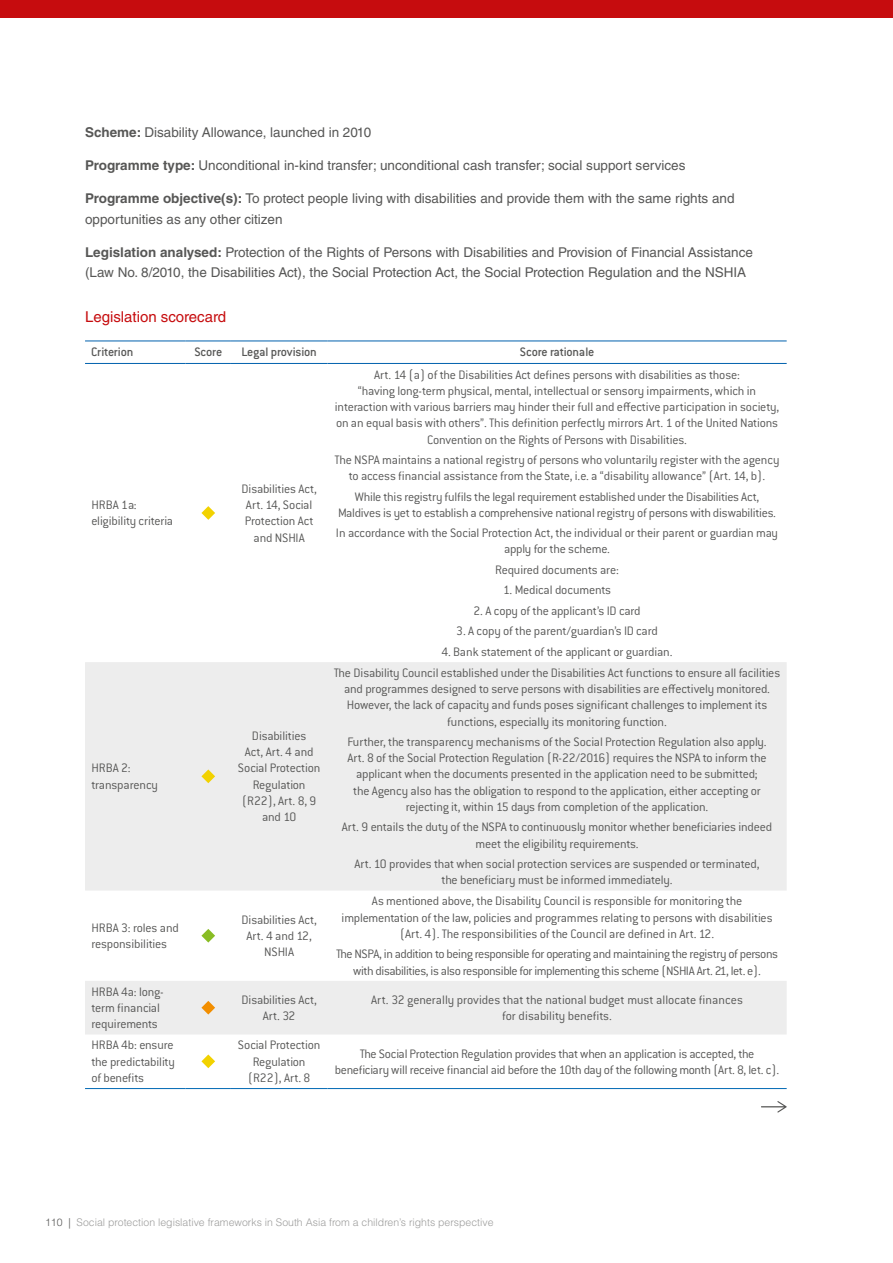
<style>
.page{position:relative;width:893px;height:1263px;background:#fff}
.page>*{position:absolute;margin:0;border:0;box-sizing:border-box;transform-origin:0 0}
.t1{font:15px "Helvetica LT Std";color:#c60c0e}
.t2{font:13.5px/16.2px "Conduit ITC Light";letter-spacing:-.015em;color:#575756;text-align:center}
.t3{font:13.5px/20.2px "Helvetica LT Std";color:#575756}
.t4{font:13.5px/16.2px "Conduit ITC Light";letter-spacing:-.035em;color:#575756;text-align:center}
.t5{font:13.5px "Conduit ITC Medium";letter-spacing:-.015em;color:#575756}
.t6{font:300 10.5px "Helvetica LT Std";color:#9d9d9c}
.s1{font-weight:700}
.s2{color:#575756}
</style>
<div class="page">
<div style="left:0;top:0;width:893px;height:18px;background:#c60c0e"></div>
<svg style="left:85px;top:662px;width:702px;height:372px;fill:#ededed"></svg>
<hr style="left:85px;top:1088px;width:101px;height:1px;background:#0069b4">
<hr style="left:186px;top:1088px;width:45px;height:1px;background:#0069b4">
<hr style="left:231px;top:1088px;width:96px;height:1px;background:#0069b4">
<hr style="left:327px;top:1088px;width:460px;height:1px;background:#0069b4">
<hr style="left:85px;top:341px;width:101px;height:1px;background:#0061ad">
<hr style="left:186px;top:341px;width:45px;height:1px;background:#0061ad">
<hr style="left:231px;top:341px;width:96px;height:1px;background:#0061ad">
<hr style="left:327px;top:341px;width:460px;height:1px;background:#0061ad">
<hr style="left:85px;top:363px;width:101px;height:1px;background:#0061ad">
<hr style="left:186px;top:363px;width:45px;height:1px;background:#0061ad">
<hr style="left:231px;top:363px;width:96px;height:1px;background:#0061ad">
<hr style="left:327px;top:363px;width:460px;height:1px;background:#0061ad">
<svg style="left:201px;top:506px;width:14px;height:14px"></svg>
<svg style="left:201px;top:769px;width:14px;height:14px"></svg>
<svg style="left:201px;top:929px;width:14px;height:13px"></svg>
<svg style="left:201px;top:1001px;width:14px;height:13px"></svg>
<svg style="left:201px;top:1054px;width:14px;height:14px"></svg>
<svg style="left:761px;top:1101px;width:26px;height:11px"></svg>
<p class="t3" style="left:85px;top:122px;width:288px"><span class="s1">Scheme:</span> Disability Allowance, launched in 2010</p>
<p class="t3" style="left:85px;top:155px;width:602px"><span class="s1">Programme type:</span> Unconditional in-kind transfer; unconditional cash transfer; social support services</p>
<p class="t3" style="left:85px;top:188px;width:651px"><span class="s1">Programme objective(s):</span> To protect people living with disabilities and provide them with the same rights and opportunities as any other citizen</p>
<p class="t3" style="left:85px;top:242px;width:669px"><span class="s1">Legislation analysed:</span> Protection of the Rights of Persons with Disabilities and Provision of Financial Assistance (Law No. 8/2010, the Disabilities Act), the Social Protection Act, the Social Protection Regulation and the NSHIA</p>
<p class="t1" style="left:85px;top:308px;width:143px">Legislation scorecard</p>
<p class="t5" style="left:91px;top:344px;width:44px">Criterion</p>
<p class="t5" style="left:194px;top:344px;width:29px">Score</p>
<p class="t5" style="left:241px;top:344px;width:77px">Legal provision</p>
<p class="t5" style="left:520px;top:344px;width:76px">Score rationale</p>
<p class="t2" style="left:91px;top:496px;width:83px;text-align:left">HRBA 1a: eligibility criteria</p>
<p class="t2" style="left:241px;top:480px;width:77px">Disabilities Act,<br>Art. 14, Social<br>Protection Act and NSHIA</p>
<p class="t2" style="left:91px;top:760px;width:68px;text-align:left">HRBA 2: transparency</p>
<p class="t2" style="left:238px;top:727px;width:84px">Disabilities<br>Act, Art. 4 and<br>Social Protection<br>Regulation (R22), Art. 8, 9 and 10</p>
<p class="t2" style="left:91px;top:919px;width:89px;text-align:left">HRBA 3: roles and responsibilities</p>
<p class="t2" style="left:241px;top:911px;width:77px">Disabilities Act,<br>Art. 4 and 12,<br>NSHIA</p>
<p class="t2" style="left:335px;top:366px;width:446px">Art. 14 (a) of the Disabilities Act defines persons with disabilities as those:<br>“having long-term physical, mental, intellectual or sensory impairments, which in interaction with various barriers may hinder their full and effective participation in society, on an equal basis with others”. This definition perfectly mirrors Art. 1 of the United Nations Convention on the Rights of Persons with Disabilities.</p>
<p class="t2" style="left:335px;top:451px;width:446px">The NSPA maintains a national registry of persons who voluntarily register with the agency to access financial assistance from the State, i.e. a “disability allowance” (Art. 14, b).</p>
<p class="t2" style="left:338px;top:488px;width:440px">While this registry fulfils the legal requirement established under the Disabilities Act,<br>Maldives is yet to establish a comprehensive national registry of persons with diswabilities.</p>
<p class="t2" style="left:336px;top:525px;width:444px">In accordance with the Social Protection Act, the individual or their parent or guardian may apply for the scheme.</p>
<p class="t2" style="left:495px;top:561px;width:125px">Required documents are:</p>
<p class="t2" style="left:503px;top:582px;width:109px">1. Medical documents</p>
<p class="t2" style="left:473px;top:602px;width:169px">2. A copy of the applicant’s ID card</p>
<p class="t2" style="left:456px;top:623px;width:203px">3. A copy of the parent/guardian’s ID card</p>
<p class="t2" style="left:442px;top:643px;width:232px">4. Bank statement of the applicant or guardian.</p>
<p class="t2" style="left:334px;top:664px;width:448px">The Disability Council established under the Disabilities Act functions to ensure all facilities and programmes designed to serve persons with disabilities are effectively monitored.<br>However, the lack of capacity and funds poses significant challenges to implement its functions, especially its monitoring function.</p>
<p class="t2" style="left:347px;top:733px;width:421px">Further, the transparency mechanisms of the Social Protection Regulation also apply.<br>Art. 8 of the Social Protection Regulation (R-22/2016) requires the NSPA to inform the applicant when the documents presented in the application need to be submitted; the Agency also has the obligation to respond to the application, either accepting or rejecting it, within 15 days from completion of the application.</p>
<p class="t2" style="left:342px;top:819px;width:432px">Art. 9 entails the duty of the NSPA to continuously monitor whether beneficiaries indeed meet the eligibility requirements.</p>
<p class="t2" style="left:354px;top:855px;width:407px">Art. 10 provides that when social protection services are suspended or terminated, the beneficiary must be informed immediately.</p>
<p class="t2" style="left:341px;top:893px;width:433px">As mentioned above, the Disability Council is responsible for monitoring the implementation of the law, policies and programmes relating to persons with disabilities (Art. 4). The responsibilities of the Council are defined in Art. 12.</p>
<p class="t4" style="left:336px;top:945px;width:443px">The NSPA, in addition to being responsible for operating and maintaining the registry of persons with disabilities, is also responsible for implementing this scheme (NSHIA Art. 21, let. e).</p>
<p class="t2" style="left:91px;top:983px;width:74px;text-align:left">HRBA 4a: long&shy;term financial requirements</p>
<p class="t2" style="left:241px;top:991px;width:77px">Disabilities Act,<br>Art. 32</p>
<p class="t2" style="left:371px;top:991px;width:373px">Art. 32 generally provides that the national budget must allocate finances for disability benefits.</p>
<p class="t2" style="left:91px;top:1037px;width:85px;text-align:justify">HRBA 4b: ensure the predictability of benefits</p>
<p class="t2" style="left:238px;top:1037px;width:84px">Social Protection<br>Regulation (R22), Art. 8</p>
<p class="t2" style="left:335px;top:1045px;width:446px">The Social Protection Regulation provides that when an application is accepted, the beneficiary will receive financial aid before the 10th day of the following month (Art. 8, let. c).</p>
<p class="t6" style="left:45px;top:1215px;width:450px"><span class="s2">110 |</span> Social protection legislative frameworks in South Asia from a children’s rights perspective</p>
</div>
